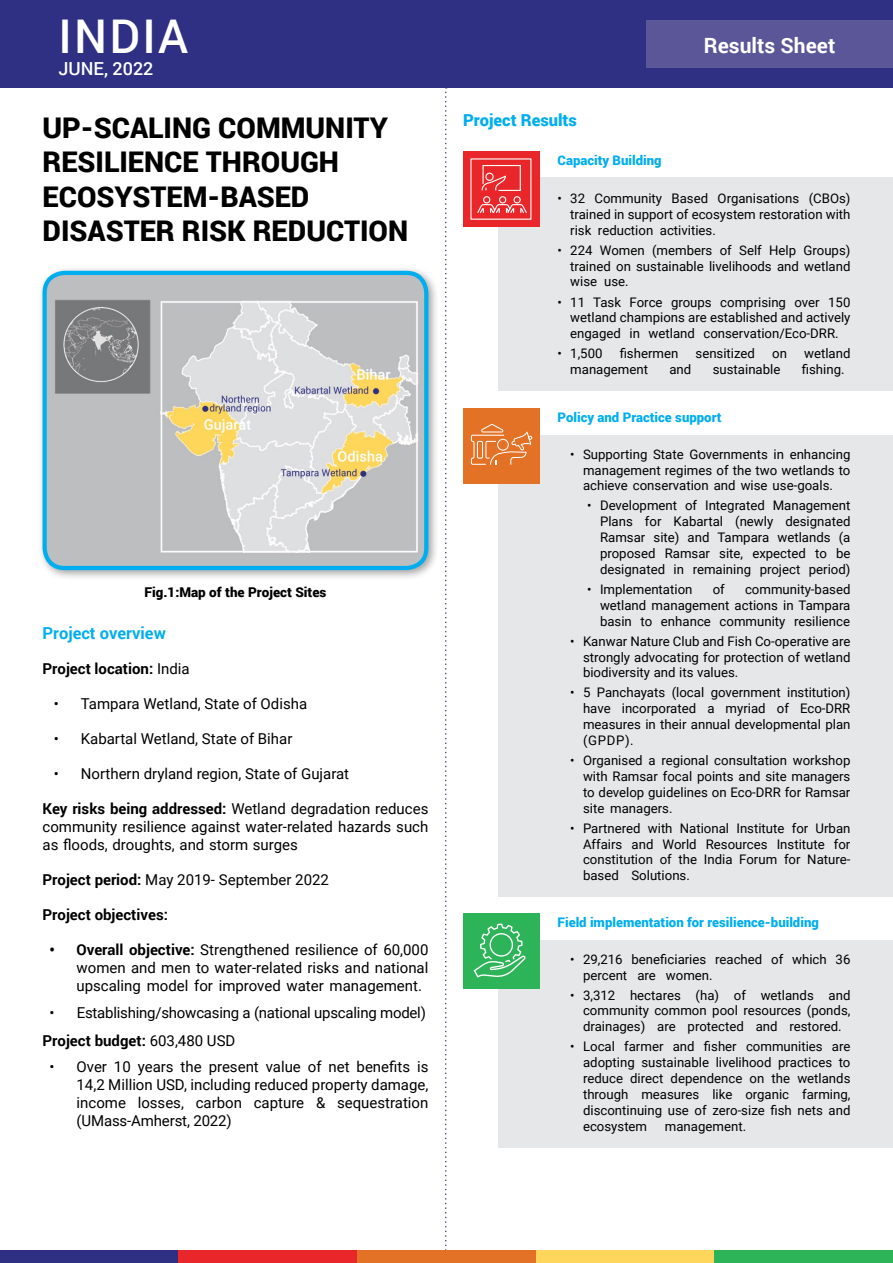
<style>
.page{position:relative;width:893px;height:1263px;background:#fff}
.page>*{position:absolute;margin:0;border:0;box-sizing:border-box;transform-origin:0 0}
.t1{font:500 46.5px "Roboto";letter-spacing:.05em;color:#fff}
.t2{font:900 28.5px/34.2px "Roboto";color:#000}
.t3{font:700 21px "Roboto";color:#fff}
.t4{font:500 18px "Roboto";color:#fff}
.t5{font:700 16.5px "Roboto";color:#00aeef}
.t6{font:900 16.5px "Roboto";color:#00aeef}
.t7{font:15px/18px "Roboto";color:#000;text-align:justify}
.t8{font:700 15px "Roboto";color:#000}
.t9{font:900 13.5px "Roboto";color:#000}
.t10{font:13.2px/15.9px "Roboto";color:#000;text-align:justify}
.t11{font:900 13.2px "Roboto";color:#00aeef}
.s1{font-weight:400}
.s2{font-weight:700}
</style>
<div class="page">
<svg style="left:445px;top:87px;width:2px;height:1163px"></svg>
<div style="left:0;top:0;width:893px;height:87px;background:#2f2f83"></div>
<div style="left:646px;top:20px;width:247px;height:48px;background:#5b5697"></div>
<div style="left:0;top:1250px;width:179px;height:13px;background:#2f2f83"></div>
<div style="left:179px;top:1250px;width:178px;height:13px;background:#e92629"></div>
<div style="left:357px;top:1250px;width:179px;height:13px;background:#e37126"></div>
<div style="left:536px;top:1250px;width:178px;height:13px;background:#fed65b"></div>
<div style="left:714px;top:1250px;width:179px;height:13px;background:#2eb458"></div>
<div style="left:37px;top:266px;width:402px;height:315px;background:#000;opacity:.37"></div>
<img style="left:45px;top:273px;width:381px;height:295px">
<div style="left:43px;top:271px;width:385px;height:299px;border:4px solid #00aeef;border-radius:20px"></div>
<div style="left:498px;top:435px;width:395px;height:461px;background:#e6e7e8"></div>
<div style="left:463px;top:408px;width:76px;height:76px;background:#e37126"></div>
<svg style="left:471px;top:424px;width:61px;height:41px"></svg>
<div style="left:498px;top:177px;width:395px;height:214px;background:#e6e7e8"></div>
<div style="left:463px;top:151px;width:76px;height:76px;background:#e92629"></div>
<svg style="left:470px;top:158px;width:62px;height:62px"></svg>
<div style="left:498px;top:940px;width:395px;height:207px;background:#e6e7e8"></div>
<div style="left:463px;top:913px;width:76px;height:76px;background:#2eb458"></div>
<svg style="left:474px;top:924px;width:52px;height:53px"></svg>
<h1 class="t1" style="left:58px;top:4px;width:131px">INDIA</h1>
<h3 class="t4" style="left:58px;top:56px;width:97px">JUNE, 2022</h3>
<h2 class="t2" style="left:43px;top:110px;width:367px">UP-SCALING COMMUNITY<br>RESILIENCE THROUGH<br>ECOSYSTEM-BASED<br>DISASTER RISK REDUCTION</h2>
<p class="t9" style="left:144px;top:583px;width:184px">Fig.1:Map of the Project Sites</p>
<p class="t5" style="left:43px;top:622px;width:125px">Project overview</p>
<p class="t8" style="left:43px;top:658px;width:149px">Project location: <span class="s1">India</span></p>
<p class="t7" style="left:54px;top:694px;width:255px">• Tampara Wetland, State of Odisha</p>
<p class="t7" style="left:54px;top:729px;width:240px">• Kabartal Wetland, State of Bihar</p>
<p class="t7" style="left:54px;top:764px;width:297px">• Northern dryland region, State of Gujarat</p>
<p class="t7" style="left:43px;top:799px;width:387px"><span class="s2">Key risks being addressed:</span> Wetland degradation reduces community resilience against water-related hazards such as floods, droughts, and storm surges</p>
<p class="t7" style="left:43px;top:870px;width:288px"><span class="s2">Project period:</span> May 2019- September 2022</p>
<p class="t8" style="left:43px;top:904px;width:127px">Project objectives:</p>
<p class="t7" style="left:77px;top:940px;width:353px;text-indent:-27px"><span class="s2">• Overall objective:</span> Strengthened resilience of 60,000 women and men to water-related risks and national upscaling model for improved water management.</p>
<p class="t7" style="left:43px;top:998px;width:385px;line-height:28px;text-indent:7px">• Establishing/showcasing a (national upscaling model)<br><span class="s2">Project budget:</span> 603,480 USD</p>
<p class="t7" style="left:77px;top:1057px;width:353px;text-indent:-27px">• Over 10 years the present value of net benefits is 14,2 Million USD, including reduced property damage, income losses, carbon capture &amp; sequestration (UMass-Amherst, 2022)</p>
<p class="t6" style="left:463px;top:108px;width:115px">Project Results</p>
<p class="t11" style="left:557px;top:151px;width:106px">Capacity Building</p>
<h3 class="t3" style="left:704px;top:30px;width:133px">Results Sheet</h3>
<p class="t10" style="left:570px;top:190px;width:282px;text-indent:-13px">• 32 Community Based Organisations (CBOs) trained in support of ecosystem restoration with risk reduction activities.</p>
<p class="t10" style="left:570px;top:242px;width:282px;text-indent:-13px">• 224 Women (members of Self Help Groups) trained on sustainable livelihoods and wetland wise use.</p>
<p class="t10" style="left:570px;top:293px;width:282px;text-indent:-13px">• 11 Task Force groups comprising over 150 wetland champions are established and actively engaged in wetland conservation/Eco-DRR.</p>
<p class="t10" style="left:557px;top:345px;width:47px">• 1,500</p>
<p class="t10" style="left:620px;top:345px;width:60px">fishermen</p>
<p class="t10" style="left:695px;top:345px;width:61px">sensitized</p>
<p class="t10" style="left:772px;top:345px;width:16px">on</p>
<p class="t10" style="left:804px;top:345px;width:48px">wetland</p>
<p class="t10" style="left:570px;top:361px;width:79px">management</p>
<p class="t10" style="left:669px;top:361px;width:23px">and</p>
<p class="t10" style="left:713px;top:361px;width:69px">sustainable</p>
<p class="t10" style="left:802px;top:361px;width:44px">fishing.</p>
<p class="t11" style="left:557px;top:408px;width:165px">Policy and Practice support</p>
<p class="t10" style="left:583px;top:446px;width:269px;text-indent:-13px">• Supporting State Governments in enhancing management regimes of the two wetlands to achieve conservation and wise use-goals.</p>
<p class="t10" style="left:600px;top:497px;width:252px;text-indent:-13px">• Development of Integrated Management Plans for Kabartal (newly designated Ramsar site) and Tampara wetlands (a proposed Ramsar site, expected to be designated in remaining project period)</p>
<p class="t10" style="left:587px;top:581px;width:107px">• Implementation</p>
<p class="t10" style="left:713px;top:581px;width:14px">of</p>
<p class="t10" style="left:600px;top:581px;width:252px;text-indent:145px">community-based wetland management actions in Tampara basin to enhance community resilience</p>
<p class="t10" style="left:583px;top:632px;width:269px;text-indent:-13px">• Kanwar Nature Club and Fish Co-operative are strongly advocating for protection of wetland biodiversity and its values.</p>
<p class="t10" style="left:583px;top:684px;width:269px;text-indent:-13px">• 5 Panchayats (local government institution) have incorporated a myriad of Eco-DRR measures in their annual developmental plan (GPDP).</p>
<p class="t10" style="left:583px;top:752px;width:269px;text-indent:-13px">• Organised a regional consultation workshop with Ramsar focal points and site managers to develop guidelines on Eco-DRR for Ramsar site managers.</p>
<p class="t10" style="left:583px;top:819px;width:269px;text-indent:-13px">• Partnered with National Institute for Urban Affairs and World Resources Institute for constitution of the India Forum for Nature&shy;based Solutions.</p>
<p class="t11" style="left:557px;top:913px;width:263px">Field implementation for resilience-building</p>
<p class="t10" style="left:583px;top:950px;width:269px;text-indent:-13px">• 29,216 beneficiaries reached of which 36 percent are women.</p>
<p class="t10" style="left:583px;top:986px;width:269px;text-indent:-13px">• 3,312 hectares (ha) of wetlands and community common pool resources (ponds, drainages) are protected and restored.</p>
<p class="t10" style="left:583px;top:1038px;width:269px;text-indent:-13px">• Local farmer and fisher communities are adopting sustainable livelihood practices to reduce direct dependence on the wetlands through measures like organic farming, discontinuing use of zero-size fish nets and ecosystem</p>
<p class="t10" style="left:665px;top:1117px;width:83px">management.</p>
</div>
